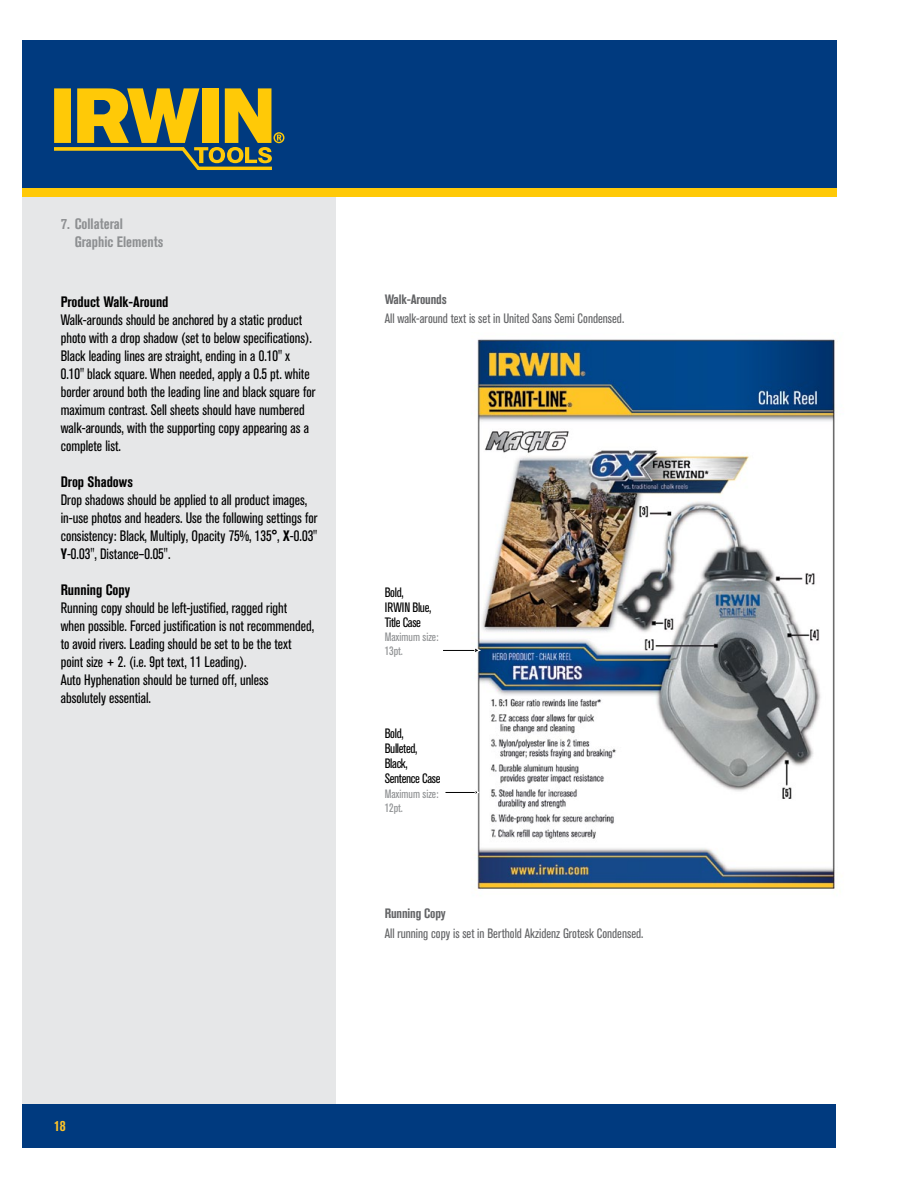
<style>
.page{position:relative;width:918px;height:1188px;background:#fff}
.page>*{position:absolute;margin:0;border:0;box-sizing:border-box;transform-origin:0 0}
.t1{font:condensed 15px/18px "Akzidenz Grotesk BE";color:#000}
.t2{font:700 condensed 15px "Akzidenz Grotesk BE";color:#000}
.t3{font:700 condensed 15px/18px "Akzidenz Grotesk BE";color:#8e9092}
.t4{font:700 condensed 15px "Akzidenz Grotesk BE";color:#ffc428}
.t5{font:condensed 13.5px "Akzidenz Grotesk BE";color:#636466}
.t6{font:condensed 13.5px/15px "Akzidenz Grotesk BE";letter-spacing:-.025em;color:#000}
.t7{font:700 condensed 13.5px "Akzidenz Grotesk BE";letter-spacing:-.01em;color:#636466}
.t8{font:condensed 12px/14.4px "Akzidenz Grotesk BE";color:#8e9092}
.s1{font-weight:700}
</style>
<div class="page">
<div style="left:22px;top:40px;width:815px;height:148px;background:#003a7f"></div>
<div style="left:22px;top:1104px;width:814px;height:44px;background:#003a7f"></div>
<div style="left:22px;top:188px;width:314px;height:916px;background:#e6e7e8"></div>
<div style="left:22px;top:188px;width:815px;height:8px;background:#ffc907"></div>
<svg style="left:54px;top:88px;width:230px;height:82px"></svg>
<img style="left:462px;top:339px;width:377px;height:551px">
<hr style="left:445px;top:792px;width:31px;height:1px;background:#000">
<svg style="left:462px;top:788px;width:17px;height:9px"></svg>
<hr style="left:443px;top:650px;width:32px;height:1px;background:#000">
<svg style="left:473px;top:646px;width:7px;height:9px"></svg>
<p class="t3" style="left:75px;top:215px;width:90px;text-indent:-14px">7. Collateral<br>Graphic Elements</p>
<p class="t2" style="left:61px;top:293px;width:109px">Product Walk-Around</p>
<p class="t1" style="left:61px;top:311px;width:256px">Walk-arounds should be anchored by a static product photo with a drop shadow (set to below specifications).<br>Black leading lines are straight, ending in a 0.10" x 0.10" black square. When needed, apply a 0.5 pt. white border around both the leading line and black square for maximum contrast. Sell sheets should have numbered walk-arounds, with the supporting copy appearing as a complete list.</p>
<p class="t2" style="left:61px;top:473px;width:74px">Drop Shadows</p>
<p class="t1" style="left:61px;top:491px;width:258px">Drop shadows should be applied to all product images, in-use photos and headers. Use the following settings for consistency: Black, Multiply, Opacity 75%, 135°, <span class="s1">X</span>-0.03" <span class="s1">Y</span>-0.03", Distance–0.05".</p>
<p class="t2" style="left:61px;top:581px;width:71px">Running Copy</p>
<p class="t1" style="left:61px;top:599px;width:255px">Running copy should be left-justified, ragged right when possible. Forced justification is not recommended, to avoid rivers. Leading should be set to be the text point size + 2. (i.e. 9pt text, 11 Leading).<br>Auto Hyphenation should be turned off, unless absolutely essential.</p>
<p class="t7" style="left:385px;top:292px;width:64px">Walk-Arounds</p>
<p class="t5" style="left:385px;top:311px;width:241px">All walk-around text is set in United Sans Semi Condensed.</p>
<p class="t6" style="left:385px;top:585px;width:48px">Bold,<br>IRWIN Blue,<br>Title Case</p>
<p class="t8" style="left:385px;top:630px;width:55px">Maximum size:<br>13pt.</p>
<p class="t6" style="left:385px;top:726px;width:57px">Bold,<br>Bulleted,<br>Black,<br>Sentence Case</p>
<p class="t8" style="left:385px;top:787px;width:55px">Maximum size:<br>12pt.</p>
<p class="t7" style="left:385px;top:905px;width:62px">Running Copy</p>
<p class="t5" style="left:385px;top:926px;width:260px">All running copy is set in Berthold Akzidenz Grotesk Condensed.</p>
<p class="t4" style="left:54px;top:1117px;width:13px">18</p>
</div>
